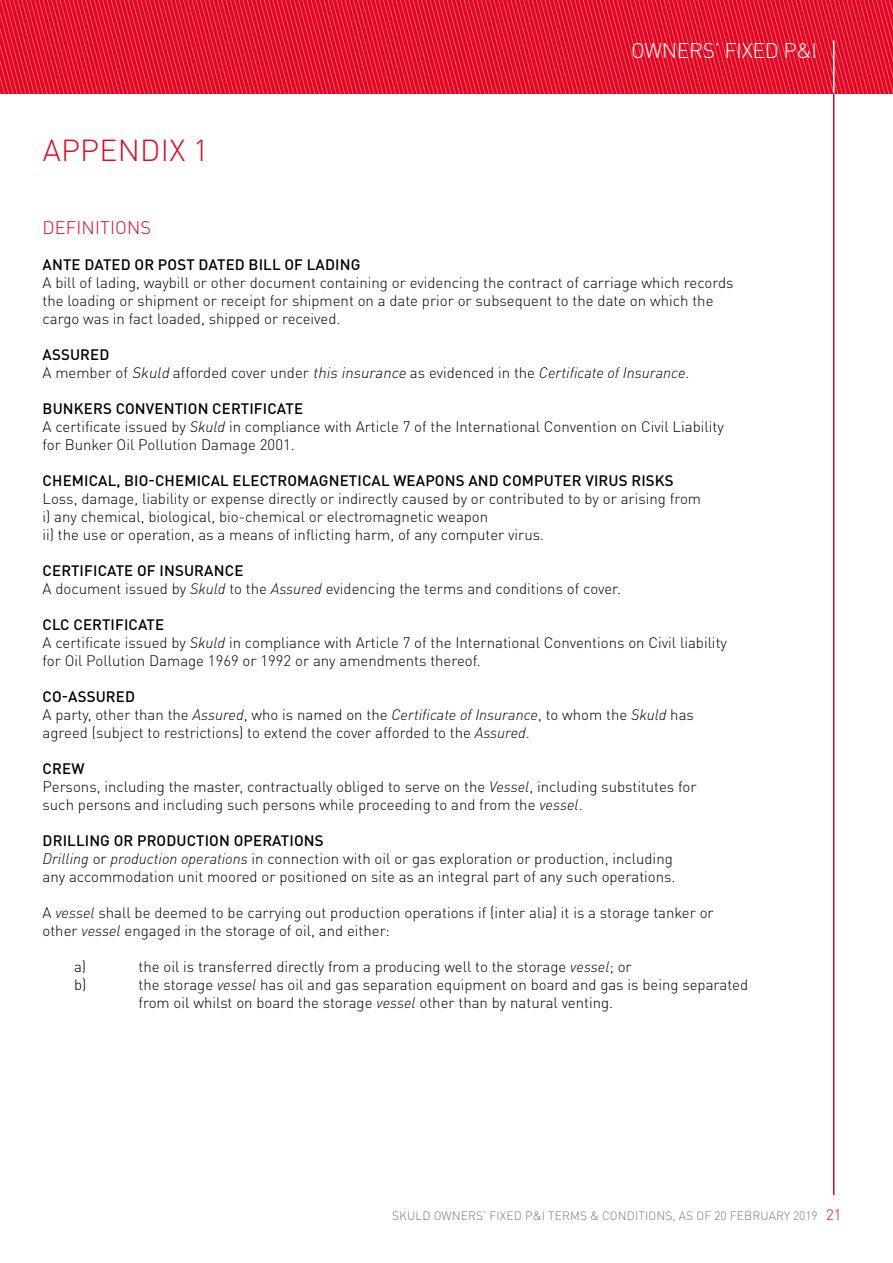
<style>
.page{position:relative;width:893px;height:1263px;background:#fff}
.page>*{position:absolute;margin:0;border:0;box-sizing:border-box;transform-origin:0 0}
.t1{font:300 30px "DIN Pro";letter-spacing:.01em;color:#e40521}
.t2{font:300 21px "DINOT";letter-spacing:-.015em;color:#fff}
.t3{font:300 18px "DIN Pro";letter-spacing:.01em;color:#e40521}
.t4{font:300 15px/18px "DINOT";color:#000}
.t5{font:500 15px "DINOT";letter-spacing:.01em;color:#000}
.t6{font:300 12px "DINOT";letter-spacing:.01em;color:#7c7b7b}
.s1{font-weight:500}
.s2{font-style:italic}
.s3{font-size:15px;color:#e40521}
</style>
<div class="page">
<svg style="left:0;top:0;width:893px;height:94px;background:#e61933"></svg>
<hr style="left:833px;top:40px;width:1px;height:54px;background:#fff">
<hr style="left:833px;top:94px;width:1px;height:1101px;background:#e40521">
<h1 class="t1" style="left:43px;top:129px;width:167px">APPENDIX 1</h1>
<h2 class="t2" style="left:631px;top:38px;width:188px">OWNERS’ FIXED P&amp;I</h2>
<p class="t3" style="left:43px;top:215px;width:110px">DEFINITIONS</p>
<p class="t5" style="left:43px;top:255px;width:319px">ANTE DATED OR POST DATED BILL OF LADING</p>
<p class="t4" style="left:43px;top:273px;width:693px">A bill of lading, waybill or other document containing or evidencing the contract of carriage which records the loading or shipment or receipt for shipment on a date prior or subsequent to the date on which the cargo was in fact loaded, shipped or received.</p>
<p class="t4" style="left:43px;top:345px;width:648px"><span class="s1">ASSURED<br></span>A member of <span class="s2">Skuld</span> afforded cover under <span class="s2">this insurance</span> as evidenced in the <span class="s2">Certificate of Insurance</span>.</p>
<p class="t4" style="left:43px;top:399px;width:683px"><span class="s1">BUNKERS CONVENTION CERTIFICATE<br></span>A certificate issued by <span class="s2">Skuld</span> in compliance with Article 7 of the International Convention on Civil Liability for Bunker Oil Pollution Damage 2001.</p>
<p class="t5" style="left:43px;top:471px;width:633px">CHEMICAL, BIO-CHEMICAL ELECTROMAGNETICAL WEAPONS AND COMPUTER VIRUS RISKS</p>
<p class="t4" style="left:43px;top:489px;width:660px">Loss, damage, liability or expense directly or indirectly caused by or contributed to by or arising from i) any chemical, biological, bio-chemical or electromagnetic weapon<br>ii) the use or operation, as a means of inflicting harm, of any computer virus.</p>
<p class="t4" style="left:43px;top:561px;width:580px"><span class="s1">CERTIFICATE OF INSURANCE<br></span>A document issued by <span class="s2">Skuld</span> to the <span class="s2">Assured</span> evidencing the terms and conditions of cover.</p>
<p class="t4" style="left:43px;top:615px;width:686px"><span class="s1">CLC CERTIFICATE<br></span>A certificate issued by <span class="s2">Skuld</span> in compliance with Article 7 of the International Conventions on Civil liability for Oil Pollution Damage 1969 or 1992 or any amendments thereof.</p>
<p class="t4" style="left:43px;top:687px;width:653px"><span class="s1">CO-ASSURED<br></span>A party, other than the <span class="s2">Assured</span>, who is named on the <span class="s2">Certificate of Insurance</span>, to whom the <span class="s2">Skuld</span> has agreed (subject to restrictions) to extend the cover afforded to the <span class="s2">Assured</span>.</p>
<p class="t4" style="left:43px;top:759px;width:655px"><span class="s1">CREW<br></span>Persons, including the master, contractually obliged to serve on the <span class="s2">Vessel</span>, including substitutes for such persons and including such persons while proceeding to and from the <span class="s2">vessel</span>.</p>
<p class="t4" style="left:43px;top:831px;width:634px"><span class="s1">DRILLING OR PRODUCTION OPERATIONS<br></span><span class="s2">Drilling</span> or <span class="s2">production operations</span> in connection with oil or gas exploration or production, including any accommodation unit moored or positioned on site as an integral part of any such operations.</p>
<p class="t4" style="left:43px;top:903px;width:673px">A <span class="s2">vessel</span> shall be deemed to be carrying out production operations if (inter alia) it is a storage tanker or other <span class="s2">vessel</span> engaged in the storage of oil, and either:</p>
<p class="t4" style="left:74px;top:957px;width:14px">a)</p>
<p class="t4" style="left:139px;top:957px;width:495px">the oil is transferred directly from a producing well to the storage <span class="s2">vessel</span>; or</p>
<p class="t4" style="left:74px;top:975px;width:14px">b)</p>
<p class="t4" style="left:139px;top:975px;width:611px">the storage <span class="s2">vessel</span> has oil and gas separation equipment on board and gas is being separated from oil whilst on board the storage <span class="s2">vessel</span> other than by natural venting.</p>
<p class="t6" style="left:392px;top:1209px;width:451px">SKULD OWNERS’ FIXED P&amp;I TERMS &amp; CONDITIONS, AS OF 20 FEBRUARY 2019 <span class="s3">21</span></p>
</div>
